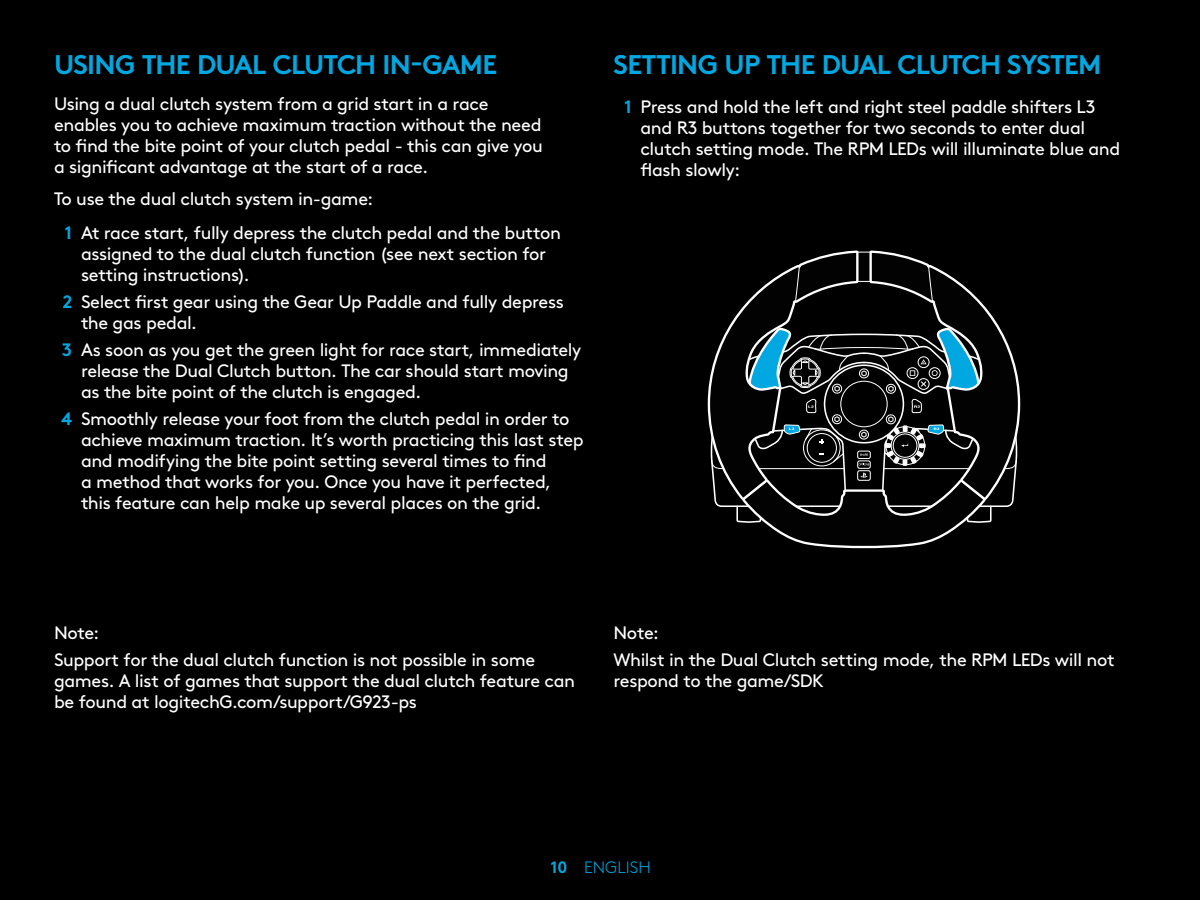
<style>
.page{position:relative;width:1200px;height:900px;background:#000}
.page>*{position:absolute;margin:0;border:0;box-sizing:border-box;transform-origin:0 0}
.A_head{font:27px "Brown Pro Bold Alt";letter-spacing:-.03em;color:#00a7e0}
.Bulleted_list{font:18px/21px "Brown Pro Regular Alt";letter-spacing:-.02em;color:#fff}
.C_head{font:18px "Brown Pro Regular Alt";letter-spacing:-.02em;color:#fff}
.t1{font:300 16.5px "Brown Pro";letter-spacing:.01em;color:#00a7e0}
.s1{font-family:"Brown Pro Bold Alt";color:#00a7e0}
.s2{font-family:"Brown Pro Bold Alt";font-weight:400}
</style>
<div class="page">
<svg style="left:707px;top:250px;width:314px;height:299px"></svg>
<p class="A_head" style="left:54px;top:43px;width:445px">USING THE DUAL CLUTCH IN-GAME</p>
<p class="Bulleted_list" style="left:54px;top:92px;width:490px">Using a dual clutch system from a grid start in a race enables you to achieve maximum traction without the need to find the bite point of your clutch pedal - this can give you a significant advantage at the start of a race.</p>
<p class="Bulleted_list" style="left:54px;top:187px;width:321px">To use the dual clutch system in-game:</p>
<p class="Bulleted_list" style="left:81px;top:221px;width:482px;text-indent:-16px"><span class="s1">1</span> At race start, fully depress the clutch pedal and the button assigned to the dual clutch function (see next section for setting instructions).</p>
<p class="Bulleted_list" style="left:81px;top:290px;width:485px;text-indent:-19px"><span class="s1">2</span> Select first gear using the Gear Up Paddle and fully depress the gas pedal.</p>
<p class="Bulleted_list" style="left:81px;top:338px;width:502px;text-indent:-19px"><span class="s1">3</span> As soon as you get the green light for race start, immediately release the Dual Clutch button. The car should start moving as the bite point of the clutch is engaged.</p>
<p class="Bulleted_list" style="left:81px;top:407px;width:504px;text-indent:-20px"><span class="s1">4</span> Smoothly release your foot from the clutch pedal in order to achieve maximum traction. It’s worth practicing this last step and modifying the bite point setting several times to find<br>a method that works for you. Once you have it perfected, this feature can help make up several places on the grid.</p>
<p class="A_head" style="left:614px;top:43px;width:489px">SETTING UP THE DUAL CLUTCH SYSTEM</p>
<p class="Bulleted_list" style="left:640px;top:95px;width:481px;text-indent:-16px"><span class="s1">1</span> Press and hold the left and right steel paddle shifters L3 and R3 buttons together for two seconds to enter dual clutch setting mode. The RPM LEDs will illuminate blue and flash slowly:</p>
<p class="C_head" style="left:54px;top:619px;width:47px">Note:</p>
<p class="Bulleted_list" style="left:54px;top:648px;width:523px">Support for the dual clutch function is not possible in some games. A list of games that support the dual clutch feature can be found at logitechG.com/support/G923-ps</p>
<p class="C_head" style="left:614px;top:619px;width:47px">Note:</p>
<p class="Bulleted_list" style="left:614px;top:648px;width:503px">Whilst in the Dual Clutch setting mode, the RPM LEDs will not respond to the game/SDK</p>
<p class="t1" style="left:551px;top:855px;width:102px"><span class="s2">10</span> ENGLISH</p>
</div>
